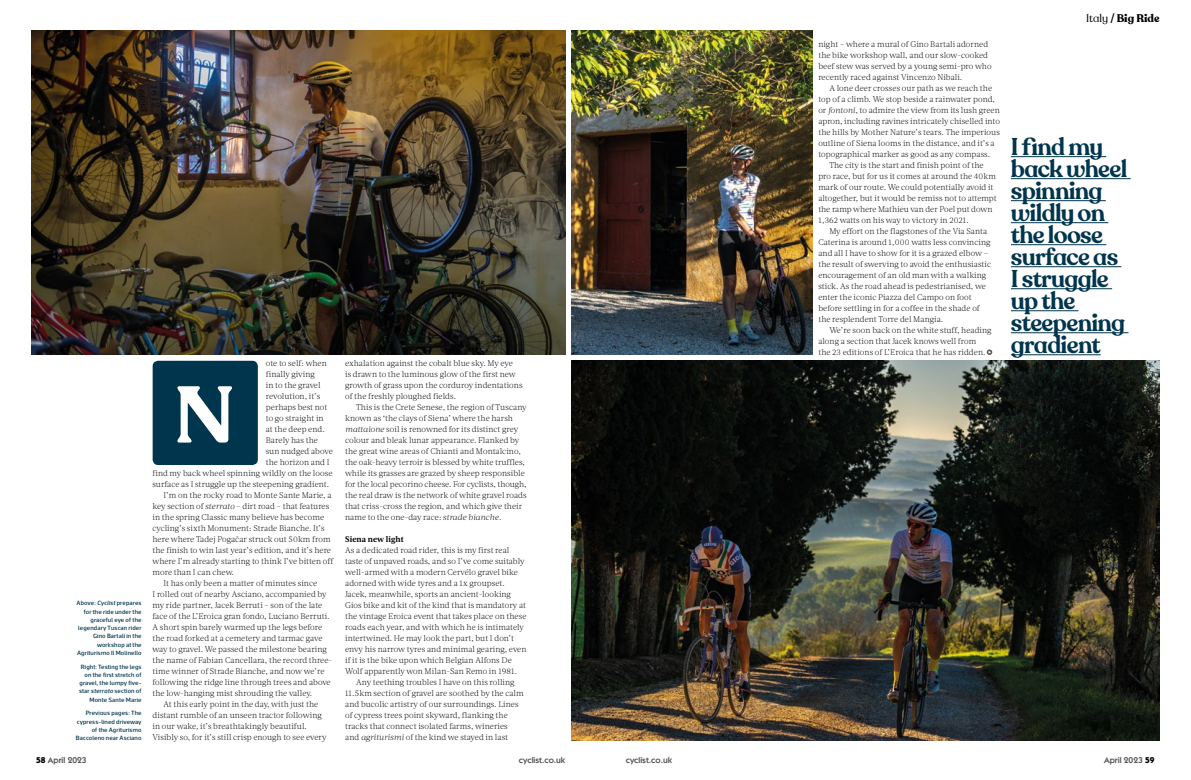
<style>
.page{position:relative;width:1191px;height:780px;background:#fff}
.page>*{position:absolute;margin:0;border:0;box-sizing:border-box;transform-origin:0 0}
.t1{font:700 79.3px "Recoleta Alt";color:#fff}
.t2{font:600 24px/22px "Recoleta Alt";letter-spacing:-.03em;color:#00354e}
.t3{font:700 11px "Recoleta Alt";color:#000}
.t4{font:600 8.5px "ITC Kabel Std";color:#575756}
.t5{font:300 8.2px/11px "Acta";letter-spacing:.01em;color:#000}
.t6{font:700 8.2px "Acta";letter-spacing:.01em;color:#000}
.t7{font:500 6.2px/8.2px "Acto";letter-spacing:.02em;color:#00354e;text-align:right}
.s1{font-style:italic}
.s2{font-weight:400}
.s3{font-weight:700;color:#000}
</style>
<div class="page">
<div style="left:153px;top:361px;width:105px;height:104px;background:#00354e;border-radius:6px"></div>
<hr style="left:1011px;top:156px;width:95px;height:1px;background:#00354e">
<hr style="left:1011px;top:178px;width:119px;height:1px;background:#00354e">
<hr style="left:1011px;top:200px;width:94px;height:1px;background:#00354e">
<hr style="left:1011px;top:222px;width:97px;height:1px;background:#00354e">
<hr style="left:1011px;top:244px;width:95px;height:1px;background:#00354e">
<hr style="left:1011px;top:266px;width:110px;height:1px;background:#00354e">
<hr style="left:1011px;top:288px;width:101px;height:1px;background:#00354e">
<hr style="left:1011px;top:310px;width:67px;height:1px;background:#00354e">
<hr style="left:1011px;top:332px;width:117px;height:1px;background:#00354e">
<hr style="left:1011px;top:354px;width:89px;height:1px;background:#00354e">
<img style="left:32px;top:30px;width:533px;height:325px">
<img style="left:571px;top:30px;width:242px;height:325px">
<svg style="left:986px;top:349px;width:6px;height:6px"></svg>
<img style="left:571px;top:360px;width:588px;height:380px">
<p class="t7" style="left:77px;top:599px;width:66px">Above: <span class="s1">Cyclist</span> prepares for the ride under the graceful eye of the legendary Tuscan rider<br>Gino Bartali in the workshop at the<br>Agriturismo Il Molinello</p>
<p class="t7" style="left:79px;top:662px;width:64px">Right: Testing the legs on the first stretch of gravel, the lumpy five&shy;star <span class="s1">sterrato</span> section of<br>Monte Sante Marie</p>
<p class="t7" style="left:76px;top:709px;width:67px">Previous pages: The cypress-lined driveway of the Agriturismo<br>Baccoleno near Asciano</p>
<p class="t5" style="left:266px;top:357px;width:62px">ote to self: when</p>
<p class="t5" style="left:266px;top:368px;width:50px">finally giving</p>
<p class="t5" style="left:266px;top:379px;width:56px">in to the gravel</p>
<p class="t5" style="left:266px;top:390px;width:56px">revolution, it’s</p>
<p class="t5" style="left:266px;top:401px;width:63px">perhaps best not</p>
<p class="t5" style="left:266px;top:412px;width:59px">to go straight in</p>
<p class="t5" style="left:266px;top:423px;width:60px">at the deep end.</p>
<p class="t5" style="left:266px;top:434px;width:54px">Barely has the</p>
<p class="t5" style="left:266px;top:445px;width:68px">sun nudged above</p>
<p class="t5" style="left:266px;top:456px;width:65px">the horizon and I</p>
<p class="t5" style="left:153px;top:467px;width:181px">find my back wheel spinning wildly on the loose</p>
<p class="t5" style="left:153px;top:478px;width:178px">surface as I struggle up the steepening gradient.</p>
<p class="t5" style="left:164px;top:489px;width:170px">I’m on the rocky road to Monte Sante Marie, a</p>
<p class="t5" style="left:153px;top:500px;width:178px">key section of <span class="s1">sterrato</span> – dirt road – that features</p>
<p class="t5" style="left:153px;top:511px;width:173px">in the spring Classic many believe has become</p>
<p class="t5" style="left:153px;top:522px;width:174px">cycling’s sixth Monument: Strade Bianche. It’s</p>
<p class="t5" style="left:153px;top:533px;width:180px">here where Tadej Pogačar struck out 50km from</p>
<p class="t5" style="left:153px;top:544px;width:180px">the finish to win last year’s edition, and it’s here</p>
<p class="t5" style="left:153px;top:555px;width:182px">where I’m already starting to think I’ve bitten off</p>
<p class="t5" style="left:153px;top:566px;width:83px">more than I can chew.</p>
<p class="t5" style="left:164px;top:577px;width:155px">It has only been a matter of minutes since</p>
<p class="t5" style="left:153px;top:588px;width:176px">I rolled out of nearby Asciano, accompanied by</p>
<p class="t5" style="left:153px;top:599px;width:171px">my ride partner, Jacek Berruti – son of the late</p>
<p class="t5" style="left:153px;top:610px;width:178px">face of the L’Eroica gran fondo, Luciano Berruti.</p>
<p class="t5" style="left:153px;top:621px;width:171px">A short spin barely warmed up the legs before</p>
<p class="t5" style="left:153px;top:632px;width:171px">the road forked at a cemetery and tarmac gave</p>
<p class="t5" style="left:153px;top:643px;width:176px">way to gravel. We passed the milestone bearing</p>
<p class="t5" style="left:153px;top:654px;width:181px">the name of Fabian Cancellara, the record three-</p>
<p class="t5" style="left:153px;top:665px;width:173px">time winner of Strade Bianche, and now we’re</p>
<p class="t5" style="left:153px;top:676px;width:180px">following the ridge line through trees and above</p>
<p class="t5" style="left:153px;top:687px;width:161px">the low-hanging mist shrouding the valley.</p>
<p class="t5" style="left:164px;top:698px;width:156px">At this early point in the day, with just the</p>
<p class="t5" style="left:153px;top:709px;width:171px">distant rumble of an unseen tractor following</p>
<p class="t5" style="left:153px;top:720px;width:156px">in our wake, it’s breathtakingly beautiful.</p>
<p class="t5" style="left:153px;top:731px;width:175px">Visibly so, for it’s still crisp enough to see every</p>
<h1 class="t1" style="left:174px;top:364px;width:62px">N</h1>
<p class="t5" style="left:345px;top:357px;width:179px">exhalation against the cobalt blue sky. My eye<br>is drawn to the luminous glow of the first new growth of grass upon the corduroy indentations of the freshly ploughed fields.</p>
<p class="t5" style="left:345px;top:401px;width:183px;text-indent:11px">This is the Crete Senese, the region of Tuscany known as ‘the clays of Siena’ where the harsh <span class="s1">mattaione</span> soil is renowned for its distinct grey colour and bleak lunar appearance. Flanked by the great wine areas of Chianti and Montalcino, the oak-heavy terroir is blessed by white truffles, while its grasses are grazed by sheep responsible for the local pecorino cheese. For cyclists, though, the real draw is the network of white gravel roads that criss-cross the region, and which give their name to the one-day race: <span class="s1">strade bianche</span>.</p>
<p class="t6" style="left:345px;top:534px;width:60px">Siena new light</p>
<p class="t5" style="left:345px;top:544px;width:183px">As a dedicated road rider, this is my first real taste of unpaved roads, and so I’ve come suitably well-armed with a modern Cervélo gravel bike adorned with wide tyres and a 1x groupset.<br>Jacek, meanwhile, sports an ancient-looking Gios bike and kit of the kind that is mandatory at the vintage Eroica event that takes place on these roads each year, and with which he is intimately intertwined. He may look the part, but I don’t envy his narrow tyres and minimal gearing, even if it is the bike upon which Belgian Alfons De Wolf apparently won Milan-San Remo in 1981.</p>
<p class="t5" style="left:345px;top:676px;width:180px;text-indent:11px">Any teething troubles I have on this rolling 11.5km section of gravel are soothed by the calm and bucolic artistry of our surroundings. Lines of cypress trees point skyward, flanking the tracks that connect isolated farms, wineries and <span class="s1">agriturismi</span> of the kind we stayed in last</p>
<p class="t5" style="left:818px;top:38px;width:175px">night – where a mural of Gino Bartali adorned the bike workshop wall, and our slow-cooked beef stew was served by a young semi-pro who recently raced against Vincenzo Nibali.</p>
<p class="t5" style="left:829px;top:82px;width:164px">A lone deer crosses our path as we reach the</p>
<p class="t5" style="left:818px;top:93px;width:178px">top of a climb. We stop beside a rainwater pond,</p>
<p class="t5" style="left:818px;top:104px;width:183px">or <span class="s1">fontoni</span>, to admire the view from its lush green</p>
<p class="t5" style="left:818px;top:115px;width:183px">apron, including ravines intricately chiselled into</p>
<p class="t5" style="left:818px;top:126px;width:183px">the hills by Mother Nature’s tears. The imperious</p>
<p class="t5" style="left:818px;top:137px;width:178px">outline of Siena looms in the distance, and it’s a</p>
<p class="t5" style="left:818px;top:148px;width:173px">topographical marker as good as any compass.</p>
<p class="t5" style="left:829px;top:159px;width:156px">The city is the start and finish point of the</p>
<p class="t5" style="left:818px;top:170px;width:179px">pro race, but for us it comes at around the 40km</p>
<p class="t5" style="left:818px;top:181px;width:177px">mark of our route. We could potentially avoid it</p>
<p class="t5" style="left:818px;top:192px;width:180px">altogether, but it would be remiss not to attempt</p>
<p class="t5" style="left:818px;top:203px;width:176px">the ramp where Mathieu van der Poel put down</p>
<p class="t5" style="left:818px;top:214px;width:152px">1,362 watts on his way to victory in 2021.</p>
<p class="t5" style="left:829px;top:225px;width:159px">My effort on the flagstones of the Via Santa</p>
<p class="t5" style="left:818px;top:236px;width:174px">Caterina is around 1,000 watts less convincing</p>
<p class="t5" style="left:818px;top:247px;width:171px">and all I have to show for it is a grazed elbow –</p>
<p class="t5" style="left:818px;top:258px;width:174px">the result of swerving to avoid the enthusiastic</p>
<p class="t5" style="left:818px;top:269px;width:169px">encouragement of an old man with a walking</p>
<p class="t5" style="left:818px;top:280px;width:169px">stick. As the road ahead is pedestrianised, we</p>
<p class="t5" style="left:818px;top:291px;width:155px">enter the iconic Piazza del Campo on foot</p>
<p class="t5" style="left:818px;top:302px;width:163px">before settling in for a coffee in the shade of</p>
<p class="t5" style="left:818px;top:313px;width:126px">the resplendent Torre del Mangia.</p>
<p class="t5" style="left:829px;top:324px;width:164px">We’re soon back on the white stuff, heading</p>
<p class="t5" style="left:818px;top:335px;width:159px">along a section that Jacek knows well from</p>
<p class="t5" style="left:818px;top:346px;width:169px">the 23 editions of L’Eroica that he has ridden.</p>
<h3 class="t3" style="left:1086px;top:11px;width:75px"><span class="s2">Italy</span> / Big Ride</h3>
<h2 class="t2" style="left:1011px;top:136px;width:118px">I find my back wheel spinning wildly on the loose surface as<br>I struggle up the steepening gradient</h2>
<p class="t4" style="left:36px;top:755px;width:52px"><span class="s3">58</span> April 2023</p>
<p class="t4" style="left:519px;top:755px;width:48px">cyclist.co.uk</p>
<p class="t4" style="left:626px;top:755px;width:48px">cyclist.co.uk</p>
<p class="t4" style="left:1104px;top:755px;width:52px">April 2023 <span class="s3">59</span></p>
</div>
